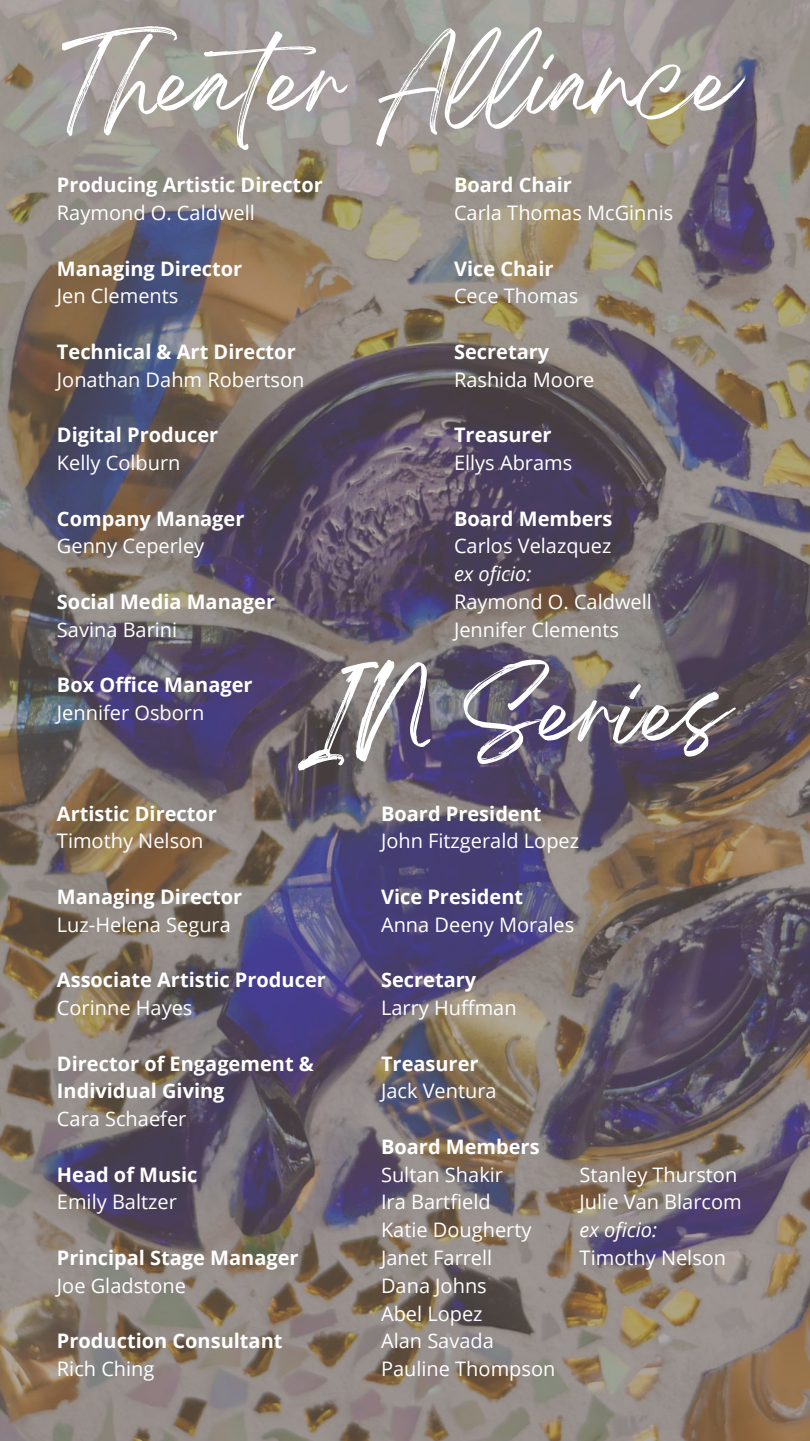
<style>
.page{position:relative;width:810px;height:1441px;background:#fff}
.page>*{position:absolute;margin:0;border:0;box-sizing:border-box;transform-origin:0 0}
.t1{font:80px "Breathing";color:#fff}
.t2{font:20px "Open Sans";color:#fff}
.t3{font:700 20px/27.8px "Open Sans";color:#fff}
.t4{font:italic 20px "Open Sans";color:#fff}
</style>
<div class="page">
<img style="left:0;top:0;width:810px;height:1440px">
<p class="t1" style="left:62px;top:58px;width:677px">Theater Alliance</p>
<p class="t3" style="left:57px;top:170px;width:267px">Producing Artistic Director</p>
<p class="t2" style="left:57px;top:199px;width:199px">Raymond O. Caldwell</p>
<p class="t3" style="left:57px;top:254px;width:187px">Managing Director</p>
<p class="t2" style="left:57px;top:282px;width:123px">Jen Clements</p>
<p class="t3" style="left:57px;top:337px;width:240px">Technical &amp; Art Director</p>
<p class="t2" style="left:57px;top:365px;width:249px">Jonathan Dahm Robertson</p>
<p class="t3" style="left:57px;top:420px;width:163px">Digital Producer</p>
<p class="t2" style="left:57px;top:448px;width:125px">Kelly Colburn</p>
<p class="t3" style="left:57px;top:503px;width:189px">Company Manager</p>
<p class="t2" style="left:57px;top:532px;width:149px">Genny Ceperley</p>
<p class="t3" style="left:57px;top:587px;width:220px">Social Media Manager</p>
<p class="t2" style="left:57px;top:615px;width:122px">Savina Barini</p>
<p class="t3" style="left:57px;top:670px;width:197px">Box Office Manager</p>
<p class="t2" style="left:57px;top:698px;width:149px">Jennifer Osborn</p>
<p class="t3" style="left:454px;top:170px;width:119px">Board Chair</p>
<p class="t2" style="left:454px;top:199px;width:221px">Carla Thomas McGinnis</p>
<p class="t3" style="left:454px;top:254px;width:101px">Vice Chair</p>
<p class="t2" style="left:454px;top:282px;width:126px">Cece Thomas</p>
<p class="t3" style="left:454px;top:337px;width:97px">Secretary</p>
<p class="t2" style="left:454px;top:365px;width:142px">Rashida Moore</p>
<p class="t3" style="left:454px;top:420px;width:99px">Treasurer</p>
<p class="t2" style="left:454px;top:448px;width:120px">Ellys Abrams</p>
<p class="t3" style="left:454px;top:503px;width:160px">Board Members</p>
<p class="t2" style="left:454px;top:532px;width:159px">Carlos Velazquez</p>
<p class="t4" style="left:454px;top:559px;width:79px">ex oficio:</p>
<p class="t2" style="left:454px;top:587px;width:199px">Raymond O. Caldwell</p>
<p class="t2" style="left:454px;top:615px;width:167px">Jennifer Clements</p>
<p class="t1" style="left:298px;top:688px;width:433px">IN Series</p>
<p class="t3" style="left:57px;top:798px;width:162px">Artistic Director</p>
<p class="t2" style="left:57px;top:827px;width:148px">Timothy Nelson</p>
<p class="t3" style="left:57px;top:882px;width:187px">Managing Director</p>
<p class="t2" style="left:57px;top:910px;width:175px">Luz-Helena Segura</p>
<p class="t3" style="left:57px;top:965px;width:270px">Associate Artistic Producer</p>
<p class="t2" style="left:57px;top:993px;width:137px">Corinne Hayes</p>
<p class="t3" style="left:57px;top:1048px;width:258px">Director of Engagement &amp;<br>Individual Giving</p>
<p class="t2" style="left:57px;top:1104px;width:131px">Cara Schaefer</p>
<p class="t3" style="left:57px;top:1159px;width:142px">Head of Music</p>
<p class="t2" style="left:57px;top:1187px;width:122px">Emily Baltzer</p>
<p class="t3" style="left:57px;top:1242px;width:243px">Principal Stage Manager</p>
<p class="t2" style="left:57px;top:1271px;width:130px">Joe Gladstone</p>
<p class="t3" style="left:57px;top:1326px;width:227px">Production Consultant</p>
<p class="t2" style="left:57px;top:1354px;width:99px">Rich Ching</p>
<p class="t3" style="left:381px;top:798px;width:162px">Board President</p>
<p class="t2" style="left:381px;top:827px;width:200px">John Fitzgerald Lopez</p>
<p class="t3" style="left:381px;top:882px;width:144px">Vice President</p>
<p class="t2" style="left:381px;top:910px;width:195px">Anna Deeny Morales</p>
<p class="t3" style="left:381px;top:965px;width:97px">Secretary</p>
<p class="t2" style="left:381px;top:993px;width:137px">Larry Huffman</p>
<p class="t3" style="left:381px;top:1048px;width:99px">Treasurer</p>
<p class="t2" style="left:381px;top:1076px;width:117px">Jack Ventura</p>
<p class="t3" style="left:381px;top:1131px;width:160px">Board Members</p>
<p class="t2" style="left:381px;top:1160px;width:124px">Sultan Shakir</p>
<p class="t2" style="left:381px;top:1187px;width:111px">Ira Bartfield</p>
<p class="t2" style="left:381px;top:1215px;width:152px">Katie Dougherty</p>
<p class="t2" style="left:381px;top:1243px;width:113px">Janet Farrell</p>
<p class="t2" style="left:381px;top:1271px;width:107px">Dana Johns</p>
<p class="t2" style="left:381px;top:1298px;width:103px">Abel Lopez</p>
<p class="t2" style="left:381px;top:1326px;width:114px">Alan Savada</p>
<p class="t2" style="left:381px;top:1354px;width:176px">Pauline Thompson</p>
<p class="t2" style="left:580px;top:1160px;width:159px">Stanley Thurston</p>
<p class="t2" style="left:580px;top:1187px;width:164px">Julie Van Blarcom</p>
<p class="t4" style="left:580px;top:1215px;width:79px">ex oficio:</p>
<p class="t2" style="left:580px;top:1243px;width:148px">Timothy Nelson</p>
</div>
